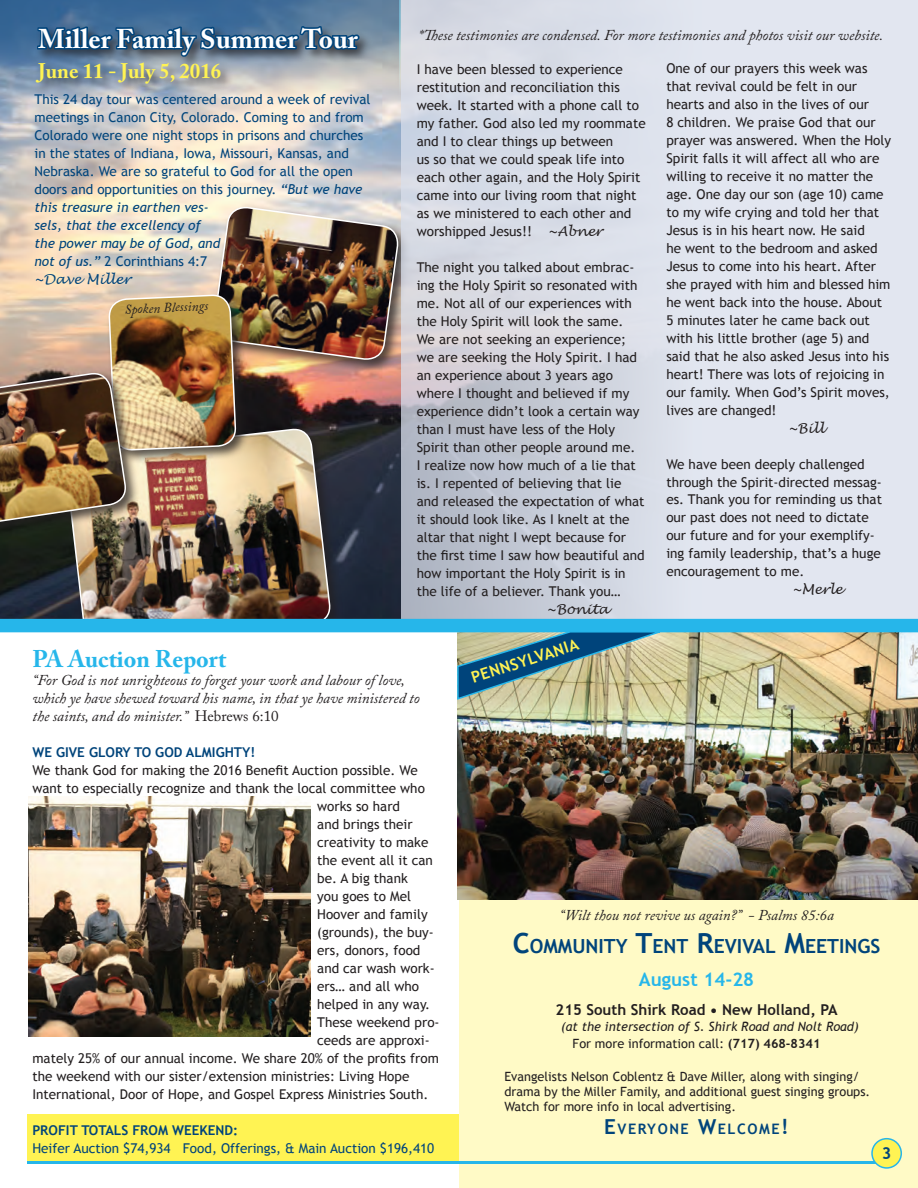
<style>
.page{position:relative;width:918px;height:1188px;background:#fff}
.page>*{position:absolute;margin:0;border:0;box-sizing:border-box;transform-origin:0 0}
.t1{font:700 27px "Adobe Caslon Pro";color:#fff}
.t2{font:700 24px "Adobe Caslon Pro";color:#26b6ea}
.t3{font:700 21px "Adobe Caslon Pro";color:#fff353}
.t4{font:700 19.35px "Trebuchet MS";color:#00447b}
.t5{font:700 18.75px "Trebuchet MS";color:#26b6ea}
.t6{font:700 16.5px "Trebuchet MS";color:#00447b}
.t7{font:700 15.75px "Trebuchet MS";color:#fff353}
.t8{font:italic 15px/18px "Adobe Caslon Pro";color:#231f20}
.t9{font:700 15px "Trebuchet MS";color:#231f20}
.t10{font:700 14.4px "Trebuchet MS";letter-spacing:.105em;color:#00447b}
.t11{font:13.5px/18px "Trebuchet MS";color:#231f20}
.t12{font:13.5px/18px "Trebuchet MS";color:#00447b}
.t13{font:700 13.5px "Trebuchet MS";color:#00447b}
.t14{font:italic 13.5px "Lucida Handwriting";color:#231f20}
.t15{font:italic 13.5px "Adobe Caslon Pro";color:#231f20}
.t16{font:12.75px/15.3px "Trebuchet MS";color:#231f20}
.t17{font:italic 12.75px "Trebuchet MS";color:#231f20}
.s1{font-style:italic}
.s2{font-family:"Lucida Handwriting";font-style:italic}
.s3{font-style:normal}
.s4{font-style:inherit}
.s5{font-size:27.75px}
.s6{font-weight:700}
.s7{font-size:20.7px}
</style>
<div class="page">
<div style="left:27px;top:1114px;width:431px;height:47px;background:#fff353"></div>
<img style="left:0;top:119px;width:401px;height:500px">
<div style="left:459px;top:623px;width:459px;height:565px;background:#fffac6"></div>
<hr style="left:27px;top:1161px;width:855px;height:3px;background:#26b6ea">
<img style="left:458px;top:701px;width:460px;height:198px">
<div style="left:872px;top:1139px;width:29px;height:29px;background:#fff353;border-radius:50%"></div>
<div style="left:871px;top:1138px;width:31px;height:31px;border:2px solid #26b6ea;border-radius:50%"></div>
<svg style="left:0;top:0;width:401px;height:119px;background:#7e93a8"></svg>
<img style="left:65px;top:527px;width:267px;height:92px">
<img style="left:29px;top:796px;width:281px;height:241px">
<div style="left:0;top:370px;width:139px;height:166px;background:#231f20;opacity:.75"></div>
<img style="left:0;top:205px;width:400px;height:322px">
<svg style="left:401px;top:0;width:517px;height:619px;background:#d9dde7"></svg>
<svg style="left:0;top:619px;width:918px;height:82px"></svg>
<p class="t1" style="left:38px;top:23px;width:321px">Miller Family Summer Tour</p>
<p class="t3" style="left:38px;top:58px;width:185px">June 11 - July 5, 2016</p>
<p class="t12" style="left:34px;top:91px;width:338px">This 24 day tour was centered around a week of revival meetings in Canon City, Colorado. Coming to and from Colorado were one night stops in prisons and churches in the states of Indiana, Iowa, Missouri, Kansas, and Nebraska. We are so grateful to God for all the open doors and opportunities on this journey. <span class="s1">“But we have this treasure in earthen ves-<br>sels, that the excellency of<br>the power may be of God, and<br>not of us.”</span> 2 Corinthians 4:7<br><span class="s2">~Dave Miller</span></p>
<p class="t15" style="left:124px;top:302px;width:85px;rotate:-3deg">Spoken Blessings</p>
<p class="t8" style="left:419px;top:26px;width:466px">*These testimonies are condensed. For more testimonies and photos visit our website.</p>
<p class="t11" style="left:417px;top:60px;width:230px">I have been blessed to experience restitution and reconciliation this week. It started with a phone call to my father. God also led my roommate and I to clear things up between<br>us so that we could speak life into each other again, and the Holy Spirit came into our living room that night as we ministered to each other and worshipped Jesus!! <span class="s2">~Abner</span></p>
<p class="t11" style="left:417px;top:258px;width:230px">The night you talked about embrac&shy;ing the Holy Spirit so resonated with me. Not all of our experiences with the Holy Spirit will look the same.<br>We are not seeking an experience; we are seeking the Holy Spirit. I had an experience about 3 years ago where I thought and believed if my experience didn’t look a certain way than I must have less of the Holy Spirit than other people around me.<br>I realize now how much of a lie that is. I repented of believing that lie and released the expectation of what it should look like. As I knelt at the altar that night I wept because for the first time I saw how beautiful and how important the Holy Spirit is in the life of a believer. Thank you…</p>
<p class="t14" style="left:547px;top:601px;width:63px">~Bonita</p>
<p class="t11" style="left:666px;top:59px;width:226px">One of our prayers this week was that revival could be felt in our hearts and also in the lives of our<br>8 children. We praise God that our prayer was answered. When the Holy<br>Spirit falls it will affect all who are willing to receive it no matter the age. One day our son (age 10) came to my wife crying and told her that<br>Jesus is in his heart now. He said<br>he went to the bedroom and asked<br>Jesus to come into his heart. After she prayed with him and blessed him he went back into the house. About<br>5 minutes later he came back out with his little brother (age 5) and said that he also asked Jesus into his heart! There was lots of rejoicing in our family. When God’s Spirit moves, lives are changed!</p>
<p class="t14" style="left:788px;top:420px;width:38px">~Bill</p>
<p class="t11" style="left:666px;top:455px;width:217px">We have been deeply challenged through the Spirit-directed messag&shy;es. Thank you for reminding us that our past does not need to dictate our future and for your exemplify&shy;ing family leadership, that’s a huge encouragement to me.</p>
<p class="t14" style="left:792px;top:582px;width:52px">~Merle</p>
<p class="t2" style="left:32px;top:645px;width:196px">PA Auction Report</p>
<p class="t8" style="left:32px;top:671px;width:389px">“For God is not unrighteous to forget your work and labour of love, which ye have shewed toward his name, in that ye have ministered to the saints, and do minister.” <span class="s3">Hebrews 6:10</span></p>
<p class="t13" style="left:32px;top:744px;width:225px">WE GIVE GLORY TO GOD ALMIGHTY!</p>
<p class="t11" style="left:32px;top:761px;width:387px">We thank God for making the 2016 Benefit Auction possible. We</p>
<p class="t11" style="left:32px;top:779px;width:394px">want to especially recognize and thank the local committee who</p>
<p class="t11" style="left:317px;top:797px;width:84px">works so hard</p>
<p class="t11" style="left:317px;top:815px;width:97px">and brings their</p>
<p class="t11" style="left:317px;top:833px;width:113px">creativity to make</p>
<p class="t11" style="left:317px;top:851px;width:117px">the event all it can</p>
<p class="t11" style="left:317px;top:869px;width:92px">be. A big thank</p>
<p class="t11" style="left:317px;top:887px;width:95px">you goes to Mel</p>
<p class="t11" style="left:317px;top:905px;width:112px">Hoover and family</p>
<p class="t11" style="left:317px;top:923px;width:118px">(grounds), the buy-</p>
<p class="t11" style="left:317px;top:941px;width:105px">ers, donors, food</p>
<p class="t11" style="left:317px;top:959px;width:119px">and car wash work-</p>
<p class="t11" style="left:317px;top:977px;width:103px">ers… and all who</p>
<p class="t11" style="left:317px;top:995px;width:114px">helped in any way.</p>
<p class="t11" style="left:317px;top:1013px;width:124px">These weekend pro-</p>
<p class="t11" style="left:317px;top:1031px;width:114px">ceeds are approxi-</p>
<p class="t11" style="left:32px;top:1049px;width:408px">mately 25% of our annual income. We share 20% of the profits from</p>
<p class="t11" style="left:32px;top:1067px;width:378px">the weekend with our sister/extension ministries: Living Hope</p>
<p class="t11" style="left:32px;top:1085px;width:397px">International, Door of Hope, and Gospel Express Ministries South.</p>
<p class="t13" style="left:32px;top:1122px;width:207px">PROFIT TOTALS FROM WEEKEND:</p>
<p class="t12" style="left:32px;top:1139px;width:404px">Heifer Auction $74,934 Food, Offerings, &amp; Main Auction $196,410</p>
<p class="t7" style="left:469px;top:669px;width:114px;rotate:-18deg">PENNSYLVANIA</p>
<p class="t8" style="left:559px;top:906px;width:276px"><span class="s4">“W</span>ilt thou not revive us again?” - Psalms 85:6a</p>
<p class="t4" style="left:513px;top:934px;width:369px"><span class="s5">C</span>OMMUNITY <span class="s5">T</span>ENT <span class="s5">R</span>EVIVAL <span class="s5">M</span>EETINGS</p>
<p class="t5" style="left:639px;top:968px;width:117px">August 14-28</p>
<p class="t9" style="left:556px;top:1000px;width:283px">215 South Shirk Road • New Holland, PA</p>
<p class="t17" style="left:561px;top:1019px;width:299px">(at the intersection of S. Shirk Road and Nolt Road)</p>
<p class="t16" style="left:573px;top:1036px;width:249px">For more information call: <span class="s6">(717) 468-8341</span></p>
<p class="t16" style="left:504px;top:1069px;width:367px">Evangelists Nelson Coblentz &amp; Dave Miller, along with singing/ drama by the Miller Family, and additional guest singing groups.<br>Watch for more info in local advertising.</p>
<p class="t10" style="left:604px;top:1120px;width:186px"><span class="s7">E</span>VERYONE <span class="s7">W</span>ELCOME<span class="s7">!</span></p>
<p class="t6" style="left:882px;top:1143px;width:11px">3</p>
</div>
